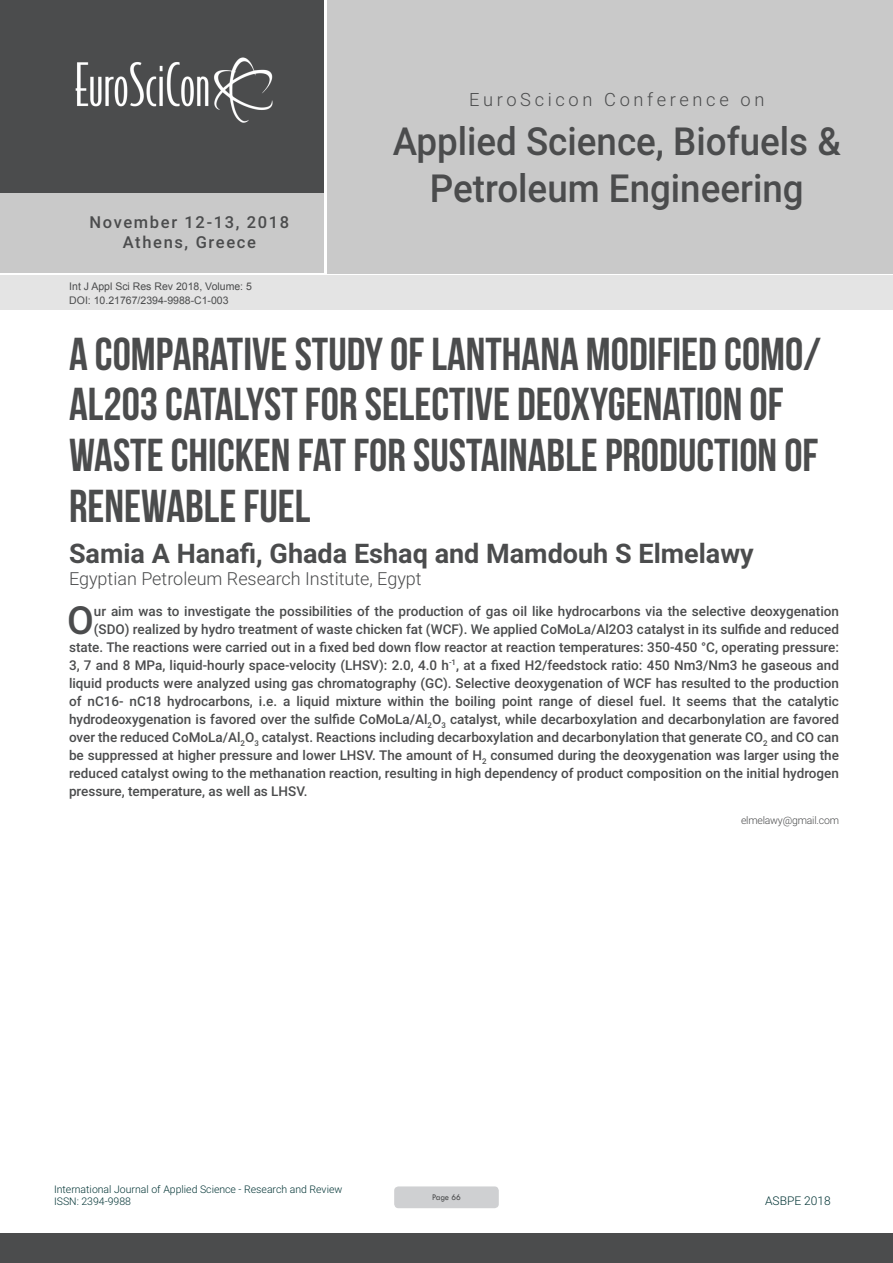
<style>
.page{position:relative;width:893px;height:1263px;background:#fff}
.page>*{position:absolute;margin:0;border:0;box-sizing:border-box;transform-origin:0 0}
.t1{font:46.05px/50.7px "Bebas Neue";color:#4b4c4d}
.Abstract{font:500 38.85px "Roboto";color:#4b4c4d}
.t2{font:500 38.7px/46.3px "Roboto";color:#4b4c4d;text-align:center;scale:.95 1}
.t3{font:700 27px "Roboto";color:#4b4c4d}
.t4{font:300 18.3px "Roboto";letter-spacing:.2em;color:#4b4c4d}
.t5{font:300 18px "Roboto";color:#4b4c4d}
.t6{font:500 16.5px/19.8px "Roboto";letter-spacing:.1em;color:#4b4c4d;text-align:center}
.Abstract-2{font:500 13.5px "Roboto";color:#4b4c4d}
.t7{font:300 12px "Roboto";color:#023435}
.t8{font:300 10.5px/12.6px "Roboto";color:#023435}
.t9{font:10.5px "Arial";color:#4b4c4d}
.Abstract-3{font:300 10.5px "Roboto";letter-spacing:-.02em;color:#4b4c4d}
.t10{font:9px "Tw Cen";letter-spacing:-.02em;color:#4b4c4d;scale:.95 1}
</style>
<div class="page">
<div style="left:0;top:0;width:323px;height:193px;background:#4b4c4d"></div>
<div style="left:1px;top:193px;width:323px;height:80px;background:#c9c9c9"></div>
<div style="left:327px;top:0;width:566px;height:273px;background:#c9c9c9"></div>
<img style="left:75px;top:57px;width:198px;height:66px">
<div style="left:0;top:1233px;width:893px;height:30px;background:#4b4c4d"></div>
<div style="left:1px;top:275px;width:892px;height:35px;background:#e4e4e4"></div>
<div style="left:394px;top:1186px;width:105px;height:22px;background:#cfd0d2;border-radius:4px"></div>
<p class="t6" style="left:89px;top:211px;width:201px">November 12-13, 2018<br>Athens, Greece</p>
<p class="t9" style="left:69px;top:279px;width:184px">Int J Appl Sci Res Rev 2018, Volume: 5</p>
<p class="t9" style="left:69px;top:293px;width:161px">DOI: 10.21767/2394-9988-C1-003</p>
<h3 class="t4" style="left:469px;top:87px;width:297px">EuroScicon Conference on</h3>
<h3 class="t2" style="left:393px;top:117px;width:473px">Applied Science, Biofuels &amp;<br>Petroleum Engineering</h3>
<p class="t1" style="left:69px;top:328px;width:753px">A COMPARATIVE STUDY OF LANTHANA MODIFIED COMO/ AL2O3 CATALYST FOR SELECTIVE DEOXYGENATION OF WASTE CHICKEN FAT FOR SUSTAINABLE PRODUCTION OF RENEWABLE FUEL</p>
<p class="t3" style="left:69px;top:535px;width:686px">Samia A Hanafi, Ghada Eshaq and Mamdouh S Elmelawy</p>
<p class="t5" style="left:69px;top:566px;width:354px">Egyptian Petroleum Research Institute, Egypt</p>
<p class="Abstract" style="left:67px;top:593px;width:28px">O</p>
<p class="Abstract-2" style="left:94px;top:601px;width:747px">ur aim was to investigate the possibilities of the production of gas oil like hydrocarbons via the selective deoxygenation</p>
<p class="Abstract-2" style="left:94px;top:619px;width:747px">(SDO) realized by hydro treatment of waste chicken fat (WCF). We applied CoMoLa/Al2O3 catalyst in its sulfide and reduced</p>
<p class="Abstract-2" style="left:69px;top:637px;width:771px">state. The reactions were carried out in a fixed bed down flow reactor at reaction temperatures: 350-450 °C, operating pressure:</p>
<p class="Abstract-2" style="left:69px;top:655px;width:771px">3, 7 and 8 MPa, liquid-hourly space-velocity (LHSV): 2.0, 4.0 h<sup>-1</sup>, at a fixed H2/feedstock ratio: 450 Nm3/Nm3 he gaseous and</p>
<p class="Abstract-2" style="left:69px;top:673px;width:771px">liquid products were analyzed using gas chromatography (GC). Selective deoxygenation of WCF has resulted to the production</p>
<p class="Abstract-2" style="left:69px;top:691px;width:771px">of nC16- nC18 hydrocarbons, i.e. a liquid mixture within the boiling point range of diesel fuel. It seems that the catalytic</p>
<p class="Abstract-2" style="left:69px;top:709px;width:771px">hydrodeoxygenation is favored over the sulfide CoMoLa/Al<sub>2</sub>O<sub>3</sub> catalyst, while decarboxylation and decarbonylation are favored</p>
<p class="Abstract-2" style="left:69px;top:727px;width:771px">over the reduced CoMoLa/Al<sub>2</sub>O<sub>3</sub> catalyst. Reactions including decarboxylation and decarbonylation that generate CO<sub>2</sub> and CO can</p>
<p class="Abstract-2" style="left:69px;top:745px;width:771px">be suppressed at higher pressure and lower LHSV. The amount of H<sub>2</sub> consumed during the deoxygenation was larger using the</p>
<p class="Abstract-2" style="left:69px;top:763px;width:771px">reduced catalyst owing to the methanation reaction, resulting in high dependency of product composition on the initial hydrogen</p>
<p class="Abstract-2" style="left:69px;top:781px;width:240px">pressure, temperature, as well as LHSV.</p>
<p class="Abstract-3" style="left:741px;top:813px;width:99px">elmelawy@gmail.com</p>
<p class="t8" style="left:54px;top:1182px;width:290px">International Journal of Applied Science - Research and Review<br>ISSN: 2394-9988</p>
<p class="t7" style="left:765px;top:1192px;width:67px">ASBPE 2018</p>
<p class="t10" style="left:432px;top:1192px;width:32px">Page 66</p>
</div>
